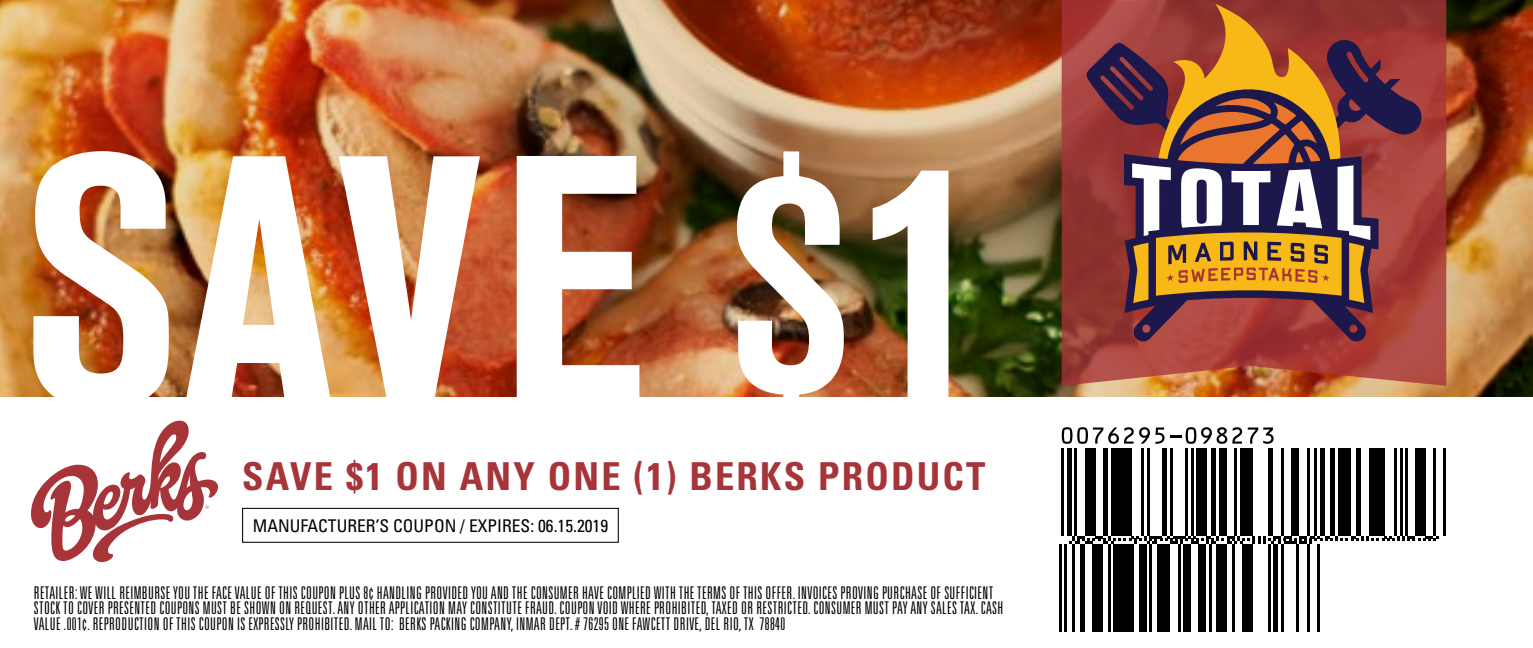
<style>
.page{position:relative;width:1533px;height:648px;background:#fff}
.page>*{position:absolute;margin:0;border:0;box-sizing:border-box;transform-origin:0 0}
.t1{font:700 condensed 349.65px "Akzidenz Grotesk BE";color:#fff}
.t2{font:700 condensed 38.5px "Univers";letter-spacing:.055em;color:#a73439}
.t3{font:300 ultra-condensed 17.5px/15.4px "Univers";letter-spacing:.02em;color:#000}
.t4{font:condensed 17.5px "Univers";color:#000}
.s1{font-size:308px}
</style>
<div class="page">
<img style="left:0;top:0;width:1532px;height:397px">
<div style="left:242px;top:508px;width:376px;height:35px;border:1px solid #000"></div>
<hr style="left:1061px;top:448px;width:3px;height:88px;background:#000">
<div style="left:1066px;top:448px;width:5px;height:88px;background:#000"></div>
<hr style="left:1074px;top:448px;width:2px;height:88px;background:#000">
<div style="left:1084px;top:448px;width:10px;height:88px;background:#000"></div>
<hr style="left:1103px;top:448px;width:4px;height:88px;background:#000">
<div style="left:1110px;top:448px;width:21px;height:88px;background:#000"></div>
<hr style="left:1141px;top:448px;width:3px;height:88px;background:#000">
<hr style="left:1146px;top:448px;width:3px;height:88px;background:#000">
<div style="left:1162px;top:448px;width:5px;height:88px;background:#000"></div>
<hr style="left:1170px;top:448px;width:2px;height:88px;background:#000">
<hr style="left:1185px;top:448px;width:2px;height:88px;background:#000">
<hr style="left:1190px;top:448px;width:3px;height:88px;background:#000">
<div style="left:1195px;top:448px;width:10px;height:88px;background:#000"></div>
<div style="left:1211px;top:448px;width:5px;height:88px;background:#000"></div>
<div style="left:1219px;top:448px;width:7px;height:88px;background:#000"></div>
<hr style="left:1234px;top:448px;width:2px;height:88px;background:#000">
<div style="left:1239px;top:448px;width:13px;height:88px;background:#000"></div>
<hr style="left:1268px;top:448px;width:4px;height:88px;background:#000">
<hr style="left:1281px;top:448px;width:2px;height:88px;background:#000">
<div style="left:1291px;top:448px;width:7px;height:88px;background:#000"></div>
<hr style="left:1306px;top:448px;width:3px;height:88px;background:#000">
<hr style="left:1314px;top:448px;width:2px;height:88px;background:#000">
<div style="left:1319px;top:448px;width:5px;height:88px;background:#000"></div>
<hr style="left:1330px;top:448px;width:4px;height:88px;background:#000">
<div style="left:1337px;top:448px;width:13px;height:88px;background:#000"></div>
<div style="left:1355px;top:448px;width:5px;height:88px;background:#000"></div>
<div style="left:1368px;top:448px;width:15px;height:88px;background:#000"></div>
<hr style="left:1394px;top:448px;width:2px;height:88px;background:#000">
<hr style="left:1399px;top:448px;width:2px;height:88px;background:#000">
<hr style="left:1404px;top:448px;width:3px;height:88px;background:#000">
<div style="left:1415px;top:448px;width:10px;height:88px;background:#000"></div>
<hr style="left:1433px;top:448px;width:2px;height:88px;background:#000">
<hr style="left:1443px;top:448px;width:2px;height:88px;background:#000">
<svg style="left:1069px;top:536px;width:369px;height:7px"></svg>
<hr style="left:1059px;top:544px;width:2px;height:87px;background:#000">
<hr style="left:1064px;top:544px;width:2px;height:87px;background:#000">
<hr style="left:1072px;top:544px;width:2px;height:87px;background:#000">
<div style="left:1079px;top:544px;width:5px;height:87px;background:#000"></div>
<div style="left:1092px;top:544px;width:10px;height:87px;background:#000"></div>
<hr style="left:1108px;top:544px;width:2px;height:87px;background:#000">
<div style="left:1113px;top:544px;width:20px;height:87px;background:#000"></div>
<div style="left:1139px;top:544px;width:7px;height:87px;background:#000"></div>
<hr style="left:1149px;top:544px;width:2px;height:87px;background:#000">
<div style="left:1157px;top:544px;width:12px;height:87px;background:#000"></div>
<hr style="left:1177px;top:544px;width:3px;height:87px;background:#000">
<div style="left:1182px;top:544px;width:8px;height:87px;background:#000"></div>
<div style="left:1198px;top:544px;width:7px;height:87px;background:#000"></div>
<hr style="left:1208px;top:544px;width:3px;height:87px;background:#000">
<div style="left:1216px;top:544px;width:10px;height:87px;background:#000"></div>
<hr style="left:1232px;top:544px;width:2px;height:87px;background:#000">
<div style="left:1242px;top:544px;width:10px;height:87px;background:#000"></div>
<hr style="left:1268px;top:544px;width:2px;height:87px;background:#000">
<div style="left:1273px;top:544px;width:5px;height:87px;background:#000"></div>
<hr style="left:1281px;top:544px;width:2px;height:87px;background:#000">
<hr style="left:1296px;top:544px;width:2px;height:87px;background:#000">
<hr style="left:1306px;top:544px;width:3px;height:87px;background:#000">
<hr style="left:1317px;top:544px;width:2px;height:87px;background:#000">
<svg style="left:1061px;top:427px;width:88px;height:17px"></svg>
<svg style="left:1155px;top:427px;width:86px;height:17px"></svg>
<svg style="left:1247px;top:427px;width:26px;height:17px"></svg>
<svg style="left:31px;top:420px;width:187px;height:142px"></svg>
<svg style="left:1061px;top:0;width:385px;height:386px;background:#a7453a"></svg>
<svg style="left:1085px;top:4px;width:337px;height:338px;background:#955543"></svg>
<h1 class="t1" style="left:20px;top:82px;width:975px">SAVE <span class="s1">$</span>1</h1>
<h2 class="t2" style="left:242px;top:452px;width:744px">SAVE $1 ON ANY ONE (1) BERKS PRODUCT</h2>
<p class="t4" style="left:253px;top:514px;width:357px">MANUFACTURER’S COUPON / EXPIRES: 06.15.2019</p>
<p class="t3" style="left:34px;top:584px;width:971px">RETAILER: WE WILL REIMBURSE YOU THE FACE VALUE OF THIS COUPON PLUS 8¢ HANDLING PROVIDED YOU AND THE CONSUMER HAVE COMPLIED WITH THE TERMS OF THIS OFFER. INVOICES PROVING PURCHASE OF SUFFICIENT<br>STOCK TO COVER PRESENTED COUPONS MUST BE SHOWN ON REQUEST. ANY OTHER APPLICATION MAY CONSTITUTE FRAUD. COUPON VOID WHERE PROHIBITED, TAXED OR RESTRICTED. CONSUMER MUST PAY ANY SALES TAX. CASH<br>VALUE .001¢. REPRODUCTION OF THIS COUPON IS EXPRESSLY PROHIBITED. MAIL TO: BERKS PACKING COMPANY, INMAR DEPT. # 76295 ONE FAWCETT DRIVE, DEL RIO, TX 78840</p>
</div>
